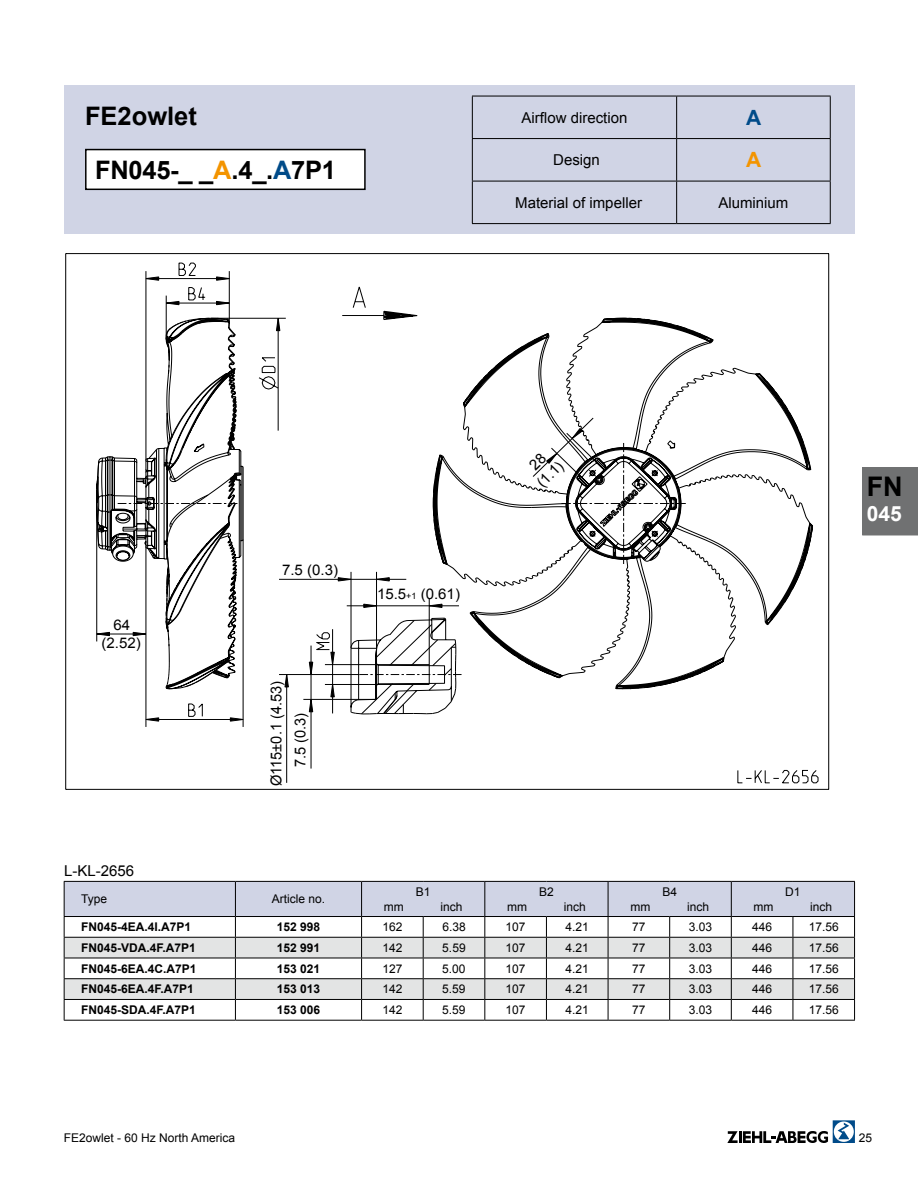
<style>
.page{position:relative;width:918px;height:1188px;background:#fff}
.page>*{position:absolute;margin:0;border:0;box-sizing:border-box;transform-origin:0 0}
.t1{font:700 27px "Arial";color:#000}
.t2{font:700 25.5px "Arial";letter-spacing:-.005em;color:#000}
.t3{font:700 21px "Arial";color:#fff}
.t4{font:700 21px "Arial";color:#004b89}
.t5{font:700 21px "Arial";color:#f39400}
.t6{font:15px "Arial";color:#000}
.t7{font:14.85px/17.9px "Arial";color:#000;text-align:center}
.t8{font:14.7px/17.5px "Arial";color:#000;text-align:center}
.t9{font:12px "Arial";color:#000}
.t10{font:700 12px "Arial";color:#000}
.s1{color:#f39400}
.s2{color:#004b89}
.s3{font-size:8.85px}
</style>
<div class="page">
<div style="left:862px;top:467px;width:56px;height:68px;background:#707172"></div>
<svg style="left:727px;top:1120px;width:128px;height:23px"></svg>
<hr style="left:64px;top:1020px;width:171px;height:1px;background:#000">
<hr style="left:731px;top:1020px;width:62px;height:1px;background:#000">
<hr style="left:793px;top:1020px;width:62px;height:1px;background:#000">
<hr style="left:235px;top:1020px;width:127px;height:1px;background:#000">
<hr style="left:362px;top:1020px;width:61px;height:1px;background:#000">
<hr style="left:423px;top:1020px;width:62px;height:1px;background:#000">
<hr style="left:485px;top:1020px;width:61px;height:1px;background:#000">
<hr style="left:546px;top:1020px;width:62px;height:1px;background:#000">
<svg style="left:64px;top:881px;width:791px;height:139px"></svg>
<hr style="left:608px;top:1020px;width:62px;height:1px;background:#000">
<hr style="left:670px;top:1020px;width:61px;height:1px;background:#000">
<svg style="left:65px;top:253px;width:765px;height:537px"></svg>
<div style="left:64px;top:85px;width:791px;height:149px;background:#d0d4e5"></div>
<div style="left:86px;top:150px;width:279px;height:39px;background:#fff"></div>
<div style="left:85px;top:149px;width:281px;height:41px;border:2px solid #000"></div>
<hr style="left:472px;top:96px;width:205px;height:1px;background:#000">
<hr style="left:472px;top:96px;width:1px;height:42px;background:#000">
<hr style="left:677px;top:96px;width:154px;height:1px;background:#000">
<hr style="left:676px;top:96px;width:1px;height:42px;background:#000">
<hr style="left:830px;top:96px;width:1px;height:42px;background:#000">
<hr style="left:472px;top:138px;width:205px;height:1px;background:#000">
<hr style="left:472px;top:139px;width:1px;height:42px;background:#000">
<hr style="left:677px;top:138px;width:154px;height:1px;background:#000">
<hr style="left:676px;top:139px;width:1px;height:42px;background:#000">
<hr style="left:830px;top:139px;width:1px;height:42px;background:#000">
<hr style="left:472px;top:181px;width:205px;height:1px;background:#000">
<hr style="left:472px;top:181px;width:1px;height:42px;background:#000">
<hr style="left:677px;top:181px;width:154px;height:1px;background:#000">
<hr style="left:676px;top:181px;width:1px;height:42px;background:#000">
<hr style="left:830px;top:181px;width:1px;height:42px;background:#000">
<hr style="left:472px;top:223px;width:205px;height:1px;background:#000">
<hr style="left:677px;top:223px;width:154px;height:1px;background:#000">
<h2 class="t2" style="left:85px;top:99px;width:113px">FE2owlet</h2>
<p class="t6" style="left:522px;top:108px;width:107px">Airflow direction</p>
<h3 class="t4" style="left:746px;top:104px;width:17px">A</h3>
<p class="t6" style="left:553px;top:150px;width:48px">Design</p>
<h3 class="t5" style="left:746px;top:146px;width:17px">A</h3>
<p class="t6" style="left:515px;top:193px;width:128px">Material of impeller</p>
<p class="t6" style="left:718px;top:193px;width:72px">Aluminium</p>
<h2 class="t2" style="left:95px;top:153px;width:243px">FN045-_ _<span class="s1">A</span>.4_.<span class="s2">A</span>7P1</h2>
<p class="t8" style="left:102px;top:617px;width:41px">64 (2.52)</p>
<p class="t8" style="left:282px;top:561px;width:57px">7.5 (0.3)</p>
<p class="t6" style="left:266px;top:786px;width:107px;rotate:-90deg">Ø115±0.1 (4.53)</p>
<p class="t6" style="left:290px;top:767px;width:56px;rotate:-90deg">7.5 (0.3)</p>
<p class="t8" style="left:377px;top:585px;width:85px">15.5<span class="s3">+1</span> (0.61)</p>
<p class="t7" style="left:521px;top:466px;width:32px;rotate:-44deg">28 (1.1)</p>
<h1 class="t1" style="left:867px;top:468px;width:37px">FN</h1>
<h3 class="t3" style="left:867px;top:500px;width:37px">045</h3>
<p class="t6" style="left:64px;top:861px;width:72px">L-KL-2656</p>
<p class="t9" style="left:81px;top:891px;width:28px">Type</p>
<p class="t9" style="left:272px;top:891px;width:55px">Article no.</p>
<p class="t9" style="left:416px;top:884px;width:16px">B1</p>
<p class="t9" style="left:384px;top:898px;width:21px">mm</p>
<p class="t9" style="left:441px;top:898px;width:24px">inch</p>
<p class="t9" style="left:539px;top:884px;width:16px">B2</p>
<p class="t9" style="left:507px;top:898px;width:21px">mm</p>
<p class="t9" style="left:564px;top:898px;width:24px">inch</p>
<p class="t9" style="left:662px;top:884px;width:16px">B4</p>
<p class="t9" style="left:630px;top:898px;width:21px">mm</p>
<p class="t9" style="left:687px;top:898px;width:24px">inch</p>
<p class="t9" style="left:785px;top:884px;width:17px">D1</p>
<p class="t9" style="left:754px;top:898px;width:21px">mm</p>
<p class="t9" style="left:810px;top:898px;width:24px">inch</p>
<p class="t10" style="left:81px;top:919px;width:112px">FN045-4EA.4I.A7P1</p>
<p class="t10" style="left:277px;top:919px;width:45px">152 998</p>
<p class="t9" style="left:382px;top:919px;width:22px">162</p>
<p class="t9" style="left:442px;top:919px;width:25px">6.38</p>
<p class="t9" style="left:506px;top:919px;width:22px">107</p>
<p class="t9" style="left:566px;top:919px;width:25px">4.21</p>
<p class="t9" style="left:632px;top:919px;width:15px">77</p>
<p class="t9" style="left:689px;top:919px;width:25px">3.03</p>
<p class="t9" style="left:752px;top:919px;width:22px">446</p>
<p class="t9" style="left:809px;top:919px;width:32px">17.56</p>
<p class="t10" style="left:81px;top:940px;width:116px">FN045-VDA.4F.A7P1</p>
<p class="t10" style="left:277px;top:940px;width:45px">152 991</p>
<p class="t9" style="left:382px;top:940px;width:22px">142</p>
<p class="t9" style="left:442px;top:940px;width:25px">5.59</p>
<p class="t9" style="left:506px;top:940px;width:22px">107</p>
<p class="t9" style="left:566px;top:940px;width:25px">4.21</p>
<p class="t9" style="left:632px;top:940px;width:15px">77</p>
<p class="t9" style="left:689px;top:940px;width:25px">3.03</p>
<p class="t9" style="left:752px;top:940px;width:22px">446</p>
<p class="t9" style="left:809px;top:940px;width:32px">17.56</p>
<p class="t10" style="left:81px;top:961px;width:117px">FN045-6EA.4C.A7P1</p>
<p class="t10" style="left:277px;top:961px;width:45px">153 021</p>
<p class="t9" style="left:382px;top:961px;width:22px">127</p>
<p class="t9" style="left:442px;top:961px;width:25px">5.00</p>
<p class="t9" style="left:506px;top:961px;width:22px">107</p>
<p class="t9" style="left:566px;top:961px;width:25px">4.21</p>
<p class="t9" style="left:632px;top:961px;width:15px">77</p>
<p class="t9" style="left:689px;top:961px;width:25px">3.03</p>
<p class="t9" style="left:752px;top:961px;width:22px">446</p>
<p class="t9" style="left:809px;top:961px;width:32px">17.56</p>
<p class="t10" style="left:81px;top:981px;width:114px">FN045-6EA.4F.A7P1</p>
<p class="t10" style="left:277px;top:981px;width:45px">153 013</p>
<p class="t9" style="left:382px;top:981px;width:22px">142</p>
<p class="t9" style="left:442px;top:981px;width:25px">5.59</p>
<p class="t9" style="left:506px;top:981px;width:22px">107</p>
<p class="t9" style="left:566px;top:981px;width:25px">4.21</p>
<p class="t9" style="left:632px;top:981px;width:15px">77</p>
<p class="t9" style="left:689px;top:981px;width:25px">3.03</p>
<p class="t9" style="left:752px;top:981px;width:22px">446</p>
<p class="t9" style="left:809px;top:981px;width:32px">17.56</p>
<p class="t10" style="left:81px;top:1002px;width:116px">FN045-SDA.4F.A7P1</p>
<p class="t10" style="left:277px;top:1002px;width:45px">153 006</p>
<p class="t9" style="left:382px;top:1002px;width:22px">142</p>
<p class="t9" style="left:442px;top:1002px;width:25px">5.59</p>
<p class="t9" style="left:506px;top:1002px;width:22px">107</p>
<p class="t9" style="left:566px;top:1002px;width:25px">4.21</p>
<p class="t9" style="left:632px;top:1002px;width:15px">77</p>
<p class="t9" style="left:689px;top:1002px;width:25px">3.03</p>
<p class="t9" style="left:752px;top:1002px;width:22px">446</p>
<p class="t9" style="left:809px;top:1002px;width:32px">17.56</p>
<p class="t9" style="left:64px;top:1130px;width:173px">FE2owlet - 60 Hz North America</p>
<p class="t9" style="left:859px;top:1130px;width:15px">25</p>
</div>
